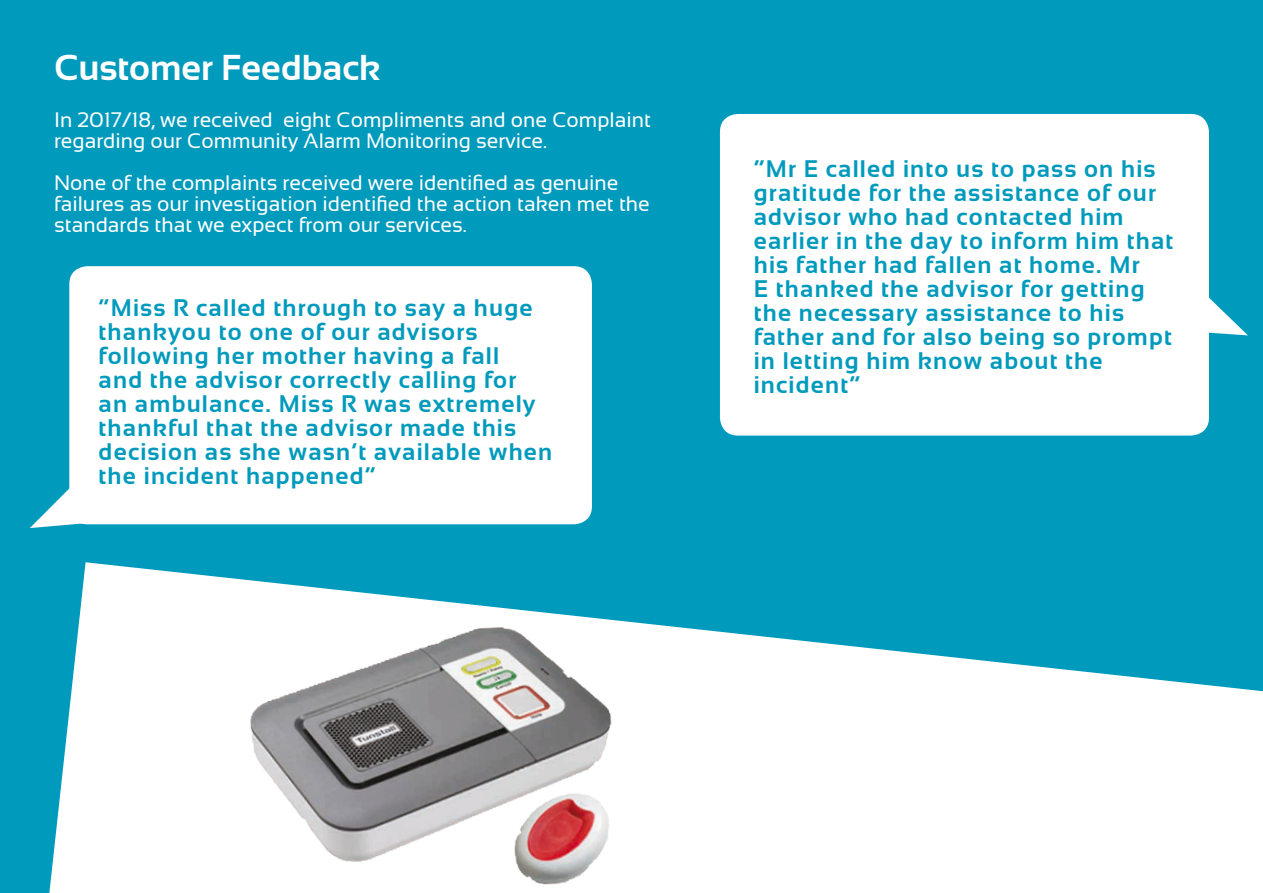
<style>
.page{position:relative;width:1263px;height:893px;background:#009abc}
.page>*{position:absolute;margin:0;border:0;box-sizing:border-box;transform-origin:0 0}
.t1{font:700 36px "Sansation";color:#fff}
.t2{font:700 24px/24px "Sansation";letter-spacing:.05em;color:#009abc}
.t3{font:21px/21px "Sansation";color:#fff}
</style>
<div class="page">
<div style="left:720px;top:114px;width:489px;height:322px;background:#fff;border-radius:18px"></div>
<div style="left:69px;top:266px;width:523px;height:258px;background:#fff;border-radius:18px"></div>
<svg style="left:49px;top:562px;width:1214px;height:331px;fill:#fff"></svg>
<img style="left:240px;top:617px;width:386px;height:276px">
<svg style="left:1209px;top:298px;width:39px;height:37px"></svg>
<svg style="left:30px;top:455px;width:103px;height:73px"></svg>
<h1 class="t1" style="left:54px;top:48px;width:328px">Customer Feedback</h1>
<p class="t3" style="left:54px;top:109px;width:598px">In 2017/18, we received eight Compliments and one Complaint regarding our Community Alarm Monitoring service.</p>
<p class="t3" style="left:54px;top:172px;width:597px">None of the complaints received were identified as genuine failures as our investigation identified the action taken met the standards that we expect from our services.</p>
<p class="t2" style="left:99px;top:296px;width:455px">“Miss R called through to say a huge thankyou to one of our advisors following her mother having a fall<br>and the advisor correctly calling for<br>an ambulance. Miss R was extremely thankful that the advisor made this decision as she wasn’t available when the incident happened”</p>
<p class="t2" style="left:754px;top:157px;width:421px">“Mr E called into us to pass on his gratitude for the assistance of our advisor who had contacted him earlier in the day to inform him that his father had fallen at home. Mr<br>E thanked the advisor for getting the necessary assistance to his father and for also being so prompt in letting him know about the incident”</p>
</div>
